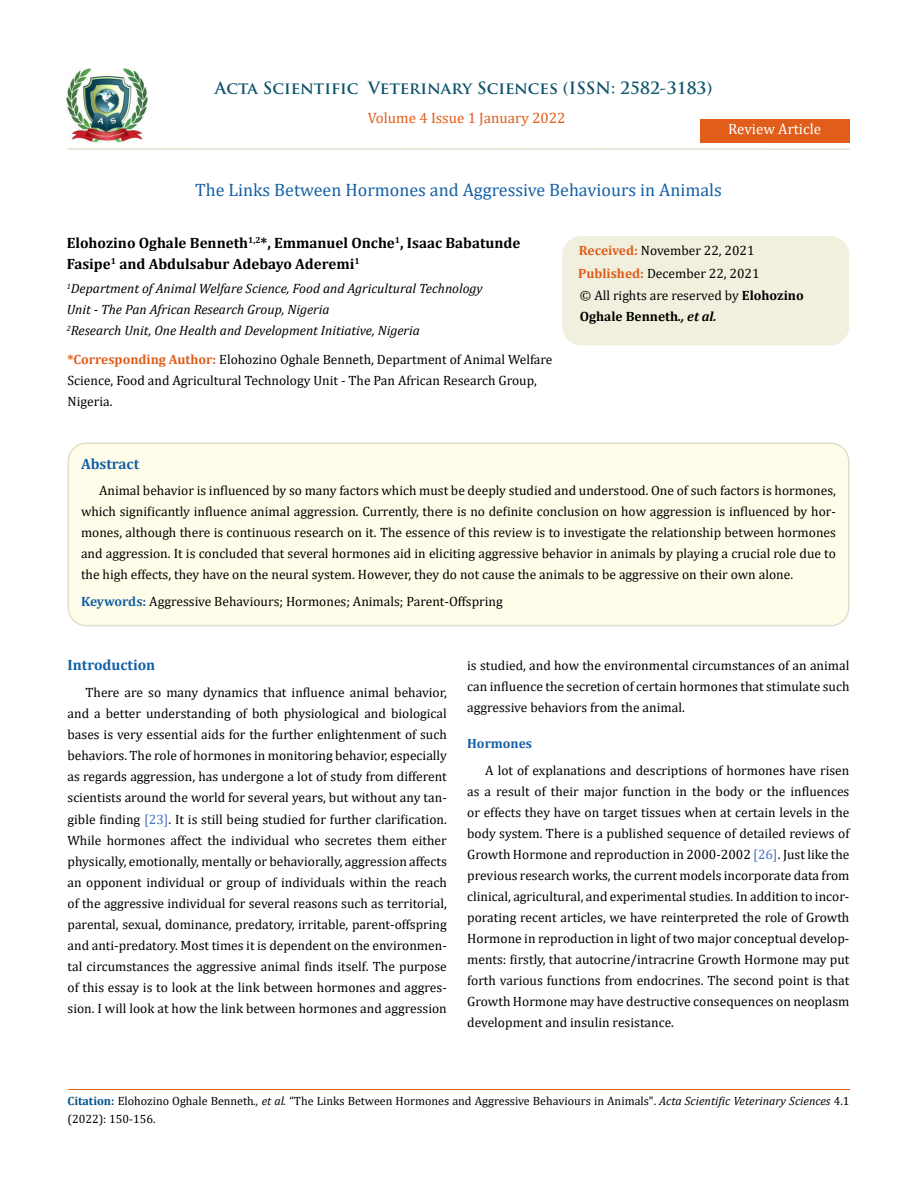
<style>
.page{position:relative;width:917px;height:1188px;background:#fff}
.page>*{position:absolute;margin:0;border:0;box-sizing:border-box;transform-origin:0 0}
.t1{font:18px "Cambria";color:#1560a6}
.t2{font:700 16.5px "Trajan Pro";color:#0e546a}
.t3{font:700 15px/21px "Cambria";color:#000}
.t4{font:15px "Cambria";color:#e05d1a}
.t5{font:700 15px "Cambria";color:#1560a6}
.t6{font:15px "Cambria";color:#fff}
.t7{font:13.5px/21px "Cambria";color:#000;text-align:justify}
.t8{font:italic 13.5px/21px "Cambria";color:#000}
.t9{font:700 13.5px "Cambria";color:#1560a6}
.t10{font:12px/18px "Cambria";color:#000}
.s1{font-weight:700;color:#e05d1a}
.s2{font-weight:700}
.s3{font-weight:700;font-style:italic}
.s4{font-weight:700;color:#1560a6}
.s5{color:#4472c4}
.s6{font-weight:700;color:#035089}
.s7{font-style:italic}
</style>
<div class="page">
<img style="left:67px;top:68px;width:80px;height:74px">
<div style="left:699px;top:119px;width:150px;height:23px;background:#e05d1a"></div>
<div style="left:563px;top:237px;width:285px;height:108px;background:#f1f0de;border-radius:18px"></div>
<div style="left:562px;top:236px;width:287px;height:109px;border:2px solid #f1f0de;border-radius:18px"></div>
<div style="left:68px;top:443px;width:780px;height:183px;background:#fffde9;border-radius:18px"></div>
<div style="left:67px;top:442px;width:782px;height:184px;border:2px solid #e0dfcd;border-radius:18px"></div>
<hr style="left:68px;top:1090px;width:781px;height:1px;background:#e05d1a">
<hr style="left:67px;top:148px;width:782px;height:2px;background:#e0dfcd">
<p class="t2" style="left:215px;top:77px;width:499px">Acta Scientific Veterinary Sciences (ISSN: 2582-3183)</p>
<p class="t4" style="left:368px;top:109px;width:199px">Volume 4 Issue 1 January 2022</p>
<p class="t6" style="left:728px;top:120px;width:94px">Review Article</p>
<h1 class="t1" style="left:195px;top:180px;width:528px">The Links Between Hormones and Aggressive Behaviours in Animals</h1>
<p class="t3" style="left:67px;top:232px;width:455px">Elohozino Oghale Benneth<sup>1,2</sup>*, Emmanuel Onche<sup>1</sup>, Isaac Babatunde<br>Fasipe<sup>1</sup> and Abdulsabur Adebayo Aderemi<sup>1</sup></p>
<p class="t8" style="left:67px;top:278px;width:417px"><sup>1</sup>Department of Animal Welfare Science, Food and Agricultural Technology<br>Unit - The Pan African Research Group, Nigeria<br><sup>2</sup>Research Unit, One Health and Development Initiative, Nigeria</p>
<p class="t7" style="left:67px;top:349px;width:486px;text-align:left"><span class="s1">*Corresponding Author:</span> Elohozino Oghale Benneth, Department of Animal Welfare<br>Science, Food and Agricultural Technology Unit - The Pan African Research Group,<br>Nigeria.</p>
<p class="t7" style="left:578px;top:239px;width:183px;line-height:23px"><span class="s1">Received:</span> November 22, 2021<br><span class="s1">Published:</span> December 22, 2021</p>
<p class="t7" style="left:580px;top:285px;width:225px">© All rights are reserved by <span class="s2">Elohozino<br>Oghale Benneth</span><span class="s3">., et al.</span></p>
<p class="t5" style="left:81px;top:453px;width:60px">Abstract</p>
<p class="t7" style="left:81px;top:480px;width:756px;text-indent:18px">Animal behavior is influenced by so many factors which must be deeply studied and understood. One of such factors is hormones, which significantly influence animal aggression. Currently, there is no definite conclusion on how aggression is influenced by hor&shy;mones, although there is continuous research on it. The essence of this review is to investigate the relationship between hormones and aggression. It is concluded that several hormones aid in eliciting aggressive behavior in animals by playing a crucial role due to the high effects, they have on the neural system. However, they do not cause the animals to be aggressive on their own alone.</p>
<p class="t7" style="left:81px;top:591px;width:423px"><span class="s4">Keywords:</span> Aggressive Behaviours; Hormones; Animals; Parent-Offspring</p>
<p class="t5" style="left:68px;top:655px;width:89px">Introduction</p>
<p class="t7" style="left:68px;top:682px;width:381px;text-indent:18px">There are so many dynamics that influence animal behavior, and a better understanding of both physiological and biological bases is very essential aids for the further enlightenment of such behaviors. The role of hormones in monitoring behavior, especially as regards aggression, has undergone a lot of study from different scientists around the world for several years, but without any tan&shy;gible finding <span class="s5">[23]</span>. It is still being studied for further clarification.<br>While hormones affect the individual who secretes them either physically, emotionally, mentally or behaviorally, aggression affects an opponent individual or group of individuals within the reach of the aggressive individual for several reasons such as territorial, parental, sexual, dominance, predatory, irritable, parent-offspring and anti-predatory. Most times it is dependent on the environmen&shy;tal circumstances the aggressive animal finds itself. The purpose of this essay is to look at the link between hormones and aggres&shy;sion. I will look at how the link between hormones and aggression</p>
<p class="t7" style="left:467px;top:655px;width:384px">is studied, and how the environmental circumstances of an animal can influence the secretion of certain hormones that stimulate such aggressive behaviors from the animal.</p>
<p class="t9" style="left:467px;top:734px;width:66px">Hormones</p>
<p class="t7" style="left:467px;top:760px;width:384px;text-indent:18px">A lot of explanations and descriptions of hormones have risen as a result of their major function in the body or the influences or effects they have on target tissues when at certain levels in the body system. There is a published sequence of detailed reviews of Growth Hormone and reproduction in 2000-2002 <span class="s5">[26]</span>. Just like the previous research works, the current models incorporate data from clinical, agricultural, and experimental studies. In addition to incor&shy;porating recent articles, we have reinterpreted the role of Growth Hormone in reproduction in light of two major conceptual develop&shy;ments: firstly, that autocrine/intracrine Growth Hormone may put forth various functions from endocrines. The second point is that Growth Hormone may have destructive consequences on neoplasm development and insulin resistance.</p>
<p class="t10" style="left:67px;top:1092px;width:783px"><span class="s6">Citation:</span> Elohozino Oghale Benneth<span class="s7">., et al.</span> “The Links Between Hormones and Aggressive Behaviours in Animals". <span class="s7">Acta Scientific Veterinary Sciences</span> 4.1 (2022): 150-156.</p>
</div>
